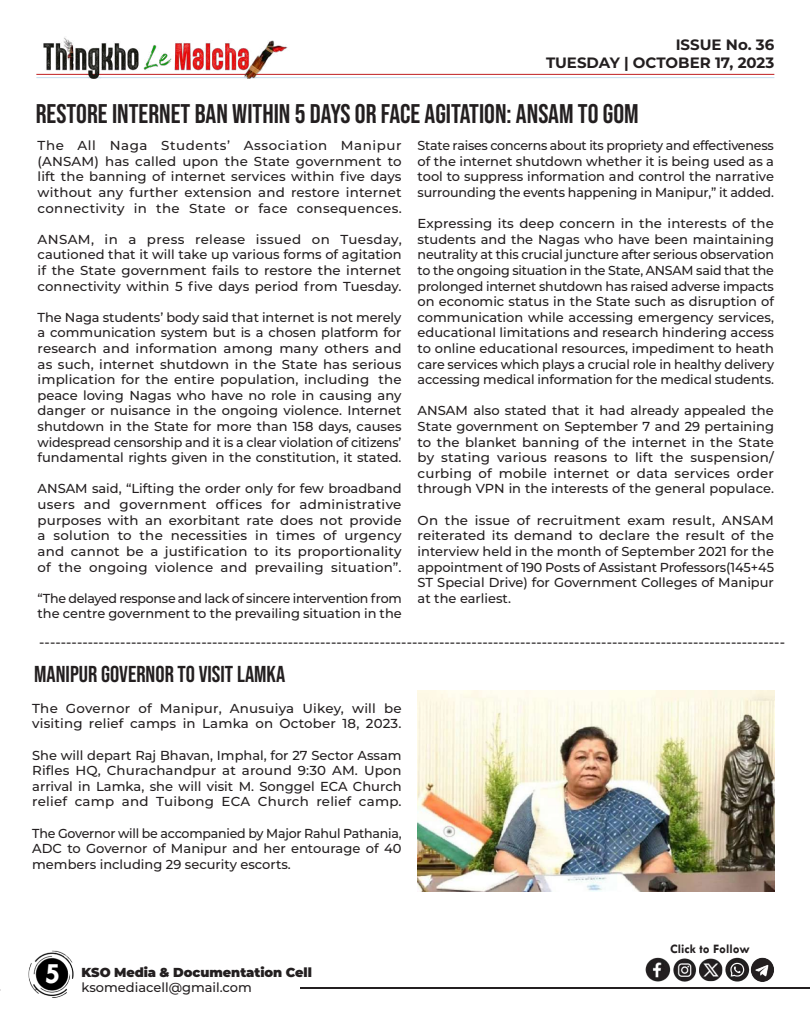
<style>
.page{position:relative;width:810px;height:1013px;background:#fff}
.page>*{position:absolute;margin:0;border:0;box-sizing:border-box;transform-origin:0 0}
.t1{font:700 30px "Tw Cen";color:#fff}
.t2{font:27px "Bebas Neue";color:#231f20}
.t3{font:23px "Bebas Neue";color:#231f20}
.t4{font:700 15px/18px "Montserrat";color:#231f20;text-align:right}
.t5{font:500 14px "Montserrat";color:#231f20}
.t6{font:500 13px/15.6px "Montserrat";color:#231f20;text-align:justify}
.t7{font:500 13px/15.6px "Montserrat";letter-spacing:-.02em;color:#231f20}
.t8{font:900 13px "Montserrat";letter-spacing:-.005em;color:#231f20}
.t9{font:700 13px "Tw Cen";color:#231f20}
</style>
<div class="page">
<hr style="left:300px;top:987px;width:509px;height:1px;background:#231f20">
<img style="left:28px;top:950px;width:46px;height:47px">
<hr style="left:36px;top:74px;width:738px;height:1px;background:#bf1f21">
<hr style="left:36px;top:77px;width:738px;height:1px;background:#c5dded">
<img style="left:36px;top:37px;width:254px;height:41px">
<img style="left:645px;top:957px;width:129px;height:25px">
<img style="left:418px;top:690px;width:357px;height:201px">
<p class="t4" style="left:546px;top:34px;width:230px">ISSUE No. 36<br>TUESDAY | OCTOBER 17, 2023</p>
<h2 class="t2" style="left:36px;top:98px;width:604px">RESTORE INTERNET BAN WITHIN 5 DAYS OR FACE AGITATION: ANSAM TO GOM</h2>
<p class="t6" style="left:38px;top:137px;width:366px">The All Naga Students’ Association Manipur (ANSAM) has called upon the State government to lift the banning of internet services within five days without any further extension and restore internet connectivity in the State or face consequences.</p>
<p class="t6" style="left:38px;top:231px;width:366px">ANSAM, in a press release issued on Tuesday, cautioned that it will take up various forms of agitation if the State government fails to restore the internet connectivity within 5 five days period from Tuesday.</p>
<p class="t6" style="left:38px;top:309px;width:365px">The Naga students’ body said that internet is not merely a communication system but is a chosen platform for research and information among many others and as such, internet shutdown in the State has serious implication for the entire population, including the peace loving Nagas who have no role in causing any danger or nuisance in the ongoing violence. Internet shutdown in the State for more than 158 days, causes widespread censorship and it is a clear violation of citizens’ fundamental rights given in the constitution, it stated.</p>
<p class="t6" style="left:38px;top:480px;width:366px">ANSAM said, “Lifting the order only for few broadband users and government offices for administrative purposes with an exorbitant rate does not provide a solution to the necessities in times of urgency and cannot be a justification to its proportionality of the ongoing violence and prevailing situation”.</p>
<p class="t7" style="left:38px;top:589px;width:366px">“The delayed response and lack of sincere intervention from the centre government to the prevailing situation in the</p>
<p class="t6" style="left:418px;top:137px;width:358px">State raises concerns about its propriety and effectiveness of the internet shutdown whether it is being used as a tool to suppress information and control the narrative surrounding the events happening in Manipur,” it added.</p>
<p class="t6" style="left:418px;top:215px;width:358px">Expressing its deep concern in the interests of the students and the Nagas who have been maintaining neutrality at this crucial juncture after serious observation to the ongoing situation in the State, ANSAM said that the prolonged internet shutdown has raised adverse impacts on economic status in the State such as disruption of communication while accessing emergency services, educational limitations and research hindering access to online educational resources, impediment to heath care services which plays a crucial role in healthy delivery accessing medical information for the medical students.</p>
<p class="t6" style="left:418px;top:402px;width:358px">ANSAM also stated that it had already appealed the State government on September 7 and 29 pertaining to the blanket banning of the internet in the State by stating various reasons to lift the suspension/ curbing of mobile internet or data services order through VPN in the interests of the general populace.</p>
<p class="t6" style="left:418px;top:511px;width:358px">On the issue of recruitment exam result, ANSAM reiterated its demand to declare the result of the interview held in the month of September 2021 for the appointment of 190 Posts of Assistant Professors(145+45<br>ST Special Drive) for Government Colleges of Manipur at the earliest.</p>
<p class="t5" style="left:39px;top:632px;width:747px">------------------------------------------------------------------------------------------------------------------------------------------</p>
<h3 class="t3" style="left:34px;top:661px;width:253px">MANIPUR GOVERNOR TO VISIT LAMKA</h3>
<p class="t6" style="left:32px;top:699px;width:371px">The Governor of Manipur, Anusuiya Uikey, will be visiting relief camps in Lamka on October 18, 2023.</p>
<p class="t6" style="left:32px;top:746px;width:371px">She will depart Raj Bhavan, Imphal, for 27 Sector Assam Rifles HQ, Churachandpur at around 9:30 AM. Upon arrival in Lamka, she will visit M. Songgel ECA Church relief camp and Tuibong ECA Church relief camp.</p>
<p class="t6" style="left:32px;top:824px;width:371px">The Governor will be accompanied by Major Rahul Pathania, ADC to Governor of Manipur and her entourage of 40 members including 29 security escorts.</p>
<h1 class="t1" style="left:44px;top:955px;width:17px">5</h1>
<p class="t8" style="left:82px;top:962px;width:232px">KSO Media &amp; Documentation Cell</p>
<p class="t6" style="left:82px;top:979px;width:172px">ksomediacell@gmail.com</p>
<p class="t9" style="left:670px;top:941px;width:81px">Click to Follow</p>
</div>
